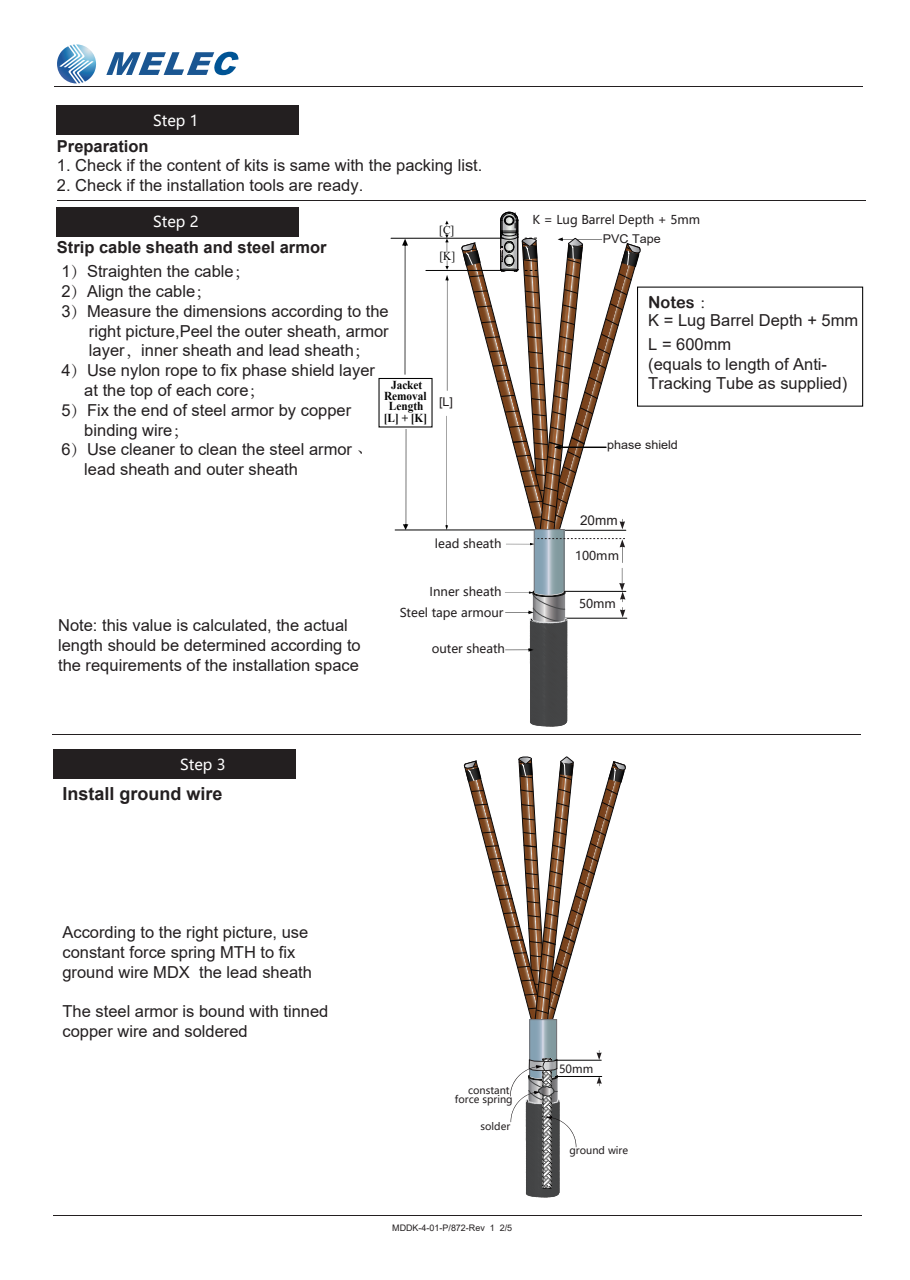
<style>
.page{position:relative;width:910px;height:1280px;background:#fff}
.page>*{position:absolute;margin:0;border:0;box-sizing:border-box;transform-origin:0 0}
.t1{font:700 18px "Arial";color:#231f20}
.t2{font:16.5px/19.8px "Arial";color:#231f20}
.t3{font:700 16.5px "Arial";color:#231f20}
.t4{font:15px "Microsoft Ya Hei";color:#fff}
.t5{font:13.5px "Arial";color:#231f20}
.t6{font:12.15px "Microsoft Ya Hei";color:#231f20}
.t7{font:700 12.15px/10.5px "Times New Roman";color:#030303;text-align:center;scale:.93 1}
.t8{font:12.15px "Arial";color:#231f20;scale:1.04 1}
.t9{font:12.15px/26.4px "Times New Roman";color:#030303;scale:.93 1}
.t10{font:11.25px "Microsoft Ya Hei";color:#231f20}
.t11{font:10.05px/9.3px "Microsoft Ya Hei";color:#231f20;text-align:right}
.t12{font:9px "Arial";color:#231f20}
.s1{font-family:"Adobe Song Std";font-weight:300}
.s2{font-family:"Arial Rounded MT Bold"}
</style>
<div class="page">
<hr style="left:54px;top:1215px;width:808px;height:1px;background:#231f20">
<div style="left:53px;top:749px;width:243px;height:30px;background:#231f20"></div>
<div style="left:56px;top:207px;width:243px;height:30px;background:#231f20"></div>
<div style="left:56px;top:105px;width:243px;height:30px;background:#231f20"></div>
<img style="left:57px;top:44px;width:39px;height:39px">
<svg style="left:106px;top:52px;width:133px;height:23px"></svg>
<hr style="left:58px;top:200px;width:808px;height:1px;background:#231f20">
<hr style="left:55px;top:87px;width:808px;height:1px;background:#231f20">
<hr style="left:52px;top:734px;width:808px;height:1px;background:#231f20">
<hr style="left:395px;top:530px;width:141px;height:1px;background:#030303">
<svg style="left:402px;top:239px;width:6px;height:136px"></svg>
<svg style="left:445px;top:416px;width:3px;height:114px"></svg>
<hr style="left:391px;top:238px;width:112px;height:1px;background:#030303">
<svg style="left:445px;top:260px;width:4px;height:131px"></svg>
<svg style="left:445px;top:233px;width:4px;height:20px"></svg>
<svg style="left:403px;top:429px;width:5px;height:101px"></svg>
<svg style="left:445px;top:221px;width:4px;height:5px"></svg>
<hr style="left:426px;top:270px;width:78px;height:1px;background:#030303">
<svg style="left:459px;top:212px;width:183px;height:515px"></svg>
<svg style="left:531px;top:1030px;width:24px;height:27px"></svg>
<div style="left:529px;top:1019px;width:28px;height:61px;border:1px solid #727175"></div>
<svg style="left:463px;top:756px;width:163px;height:274px"></svg>
<svg style="left:510px;top:1057px;width:66px;height:141px"></svg>
<hr style="left:555px;top:1076px;width:47px;height:1px;background:#030303">
<svg style="left:597px;top:1077px;width:5px;height:9px"></svg>
<svg style="left:597px;top:1050px;width:5px;height:10px"></svg>
<hr style="left:555px;top:1060px;width:46px;height:1px;background:#030303">
<p class="t4" style="left:153px;top:111px;width:47px">Step 1</p>
<p class="t3" style="left:57px;top:134px;width:93px">Preparation</p>
<p class="t2" style="left:57px;top:155px;width:427px">1. Check if the content of kits is same with the packing list.</p>
<p class="t2" style="left:57px;top:175px;width:308px">2. Check if the installation tools are ready.</p>
<p class="t4" style="left:153px;top:211px;width:47px">Step 2</p>
<p class="t3" style="left:57px;top:235px;width:271px">Strip cable sheath and steel armor</p>
<p class="t2" style="left:61px;top:261px;width:190px">1<span class="s1">）</span>Straighten the cable<span class="s1">；</span></p>
<p class="t2" style="left:61px;top:281px;width:152px">2<span class="s1">）</span>Align the cable<span class="s1">；</span></p>
<p class="t2" style="left:61px;top:301px;width:329px">3<span class="s1">）</span>Measure the dimensions according to the</p>
<p class="t2" style="left:89px;top:321px;width:301px">right picture,Peel the outer sheath, armor</p>
<p class="t2" style="left:89px;top:341px;width:283px">layer<span class="s1">，</span>inner sheath and lead sheath<span class="s1">；</span></p>
<p class="t2" style="left:61px;top:360px;width:315px">4<span class="s1">）</span>Use nylon rope to fix phase shield layer</p>
<p class="t2" style="left:84px;top:380px;width:182px">at the top of each core<span class="s1">；</span></p>
<p class="t2" style="left:61px;top:400px;width:291px">5<span class="s1">）</span>Fix the end of steel armor by copper</p>
<p class="t2" style="left:84px;top:420px;width:106px">binding wire<span class="s1">；</span></p>
<p class="t2" style="left:61px;top:440px;width:313px">6<span class="s1">）</span>Use cleaner to clean the steel armor <span class="s1">、</span></p>
<p class="t2" style="left:84px;top:459px;width:215px">lead sheath and outer sheath</p>
<p class="t7" style="left:384px;top:379px;width:47px">Jacket<br>Removal<br>Length</p>
<p class="t7" style="left:384px;top:413px;width:48px">[L] + [K]</p>
<p class="t6" style="left:532px;top:211px;width:169px">K = Lug Barrel Depth + 5mm</p>
<p class="t9" style="left:439px;top:216px;width:19px">[C] [K]</p>
<p class="t8" style="left:603px;top:230px;width:57px">PVC Tape</p>
<p class="t8" style="left:439px;top:393px;width:15px">[L]</p>
<p class="t2" style="left:648px;top:293px;width:212px;line-height:18px"><span class="s2">Notes</span> <span class="s1">：<br></span>K = Lug Barrel Depth + 5mm</p>
<p class="t2" style="left:648px;top:334px;width:200px">L = 600mm<br>(equals to length of Anti-<br>Tracking Tube as supplied)</p>
<p class="t8" style="left:607px;top:436px;width:69px">phase shield</p>
<p class="t6" style="left:435px;top:535px;width:68px">lead sheath</p>
<p class="t5" style="left:580px;top:511px;width:39px">20mm</p>
<p class="t6" style="left:575px;top:547px;width:45px">100mm</p>
<p class="t2" style="left:58px;top:615px;width:304px">Note: this value is calculated, the actual length should be determined according to the requirements of the installation space</p>
<p class="t4" style="left:180px;top:755px;width:47px">Step 3</p>
<p class="t1" style="left:62px;top:781px;width:162px">Install ground wire</p>
<p class="t6" style="left:430px;top:583px;width:74px">Inner sheath</p>
<p class="t6" style="left:400px;top:604px;width:105px">Steel tape armour</p>
<p class="t6" style="left:432px;top:641px;width:75px">outer sheath</p>
<p class="t6" style="left:579px;top:596px;width:38px">50mm</p>
<p class="t2" style="left:62px;top:922px;width:251px">According to the right picture, use constant force spring MTH to fix ground wire MDX the lead sheath</p>
<p class="t2" style="left:62px;top:1001px;width:267px">The steel armor is bound with tinned copper wire and soldered</p>
<p class="t11" style="left:455px;top:1085px;width:59px">constant force spring</p>
<p class="t11" style="left:481px;top:1121px;width:31px">solder</p>
<p class="t12" style="left:392px;top:1222px;width:122px">MDDK-4-01-P/872-Rev 1 2/5</p>
<p class="t10" style="left:559px;top:1061px;width:36px">50mm</p>
<p class="t11" style="left:569px;top:1145px;width:60px">ground wire</p>
</div>
